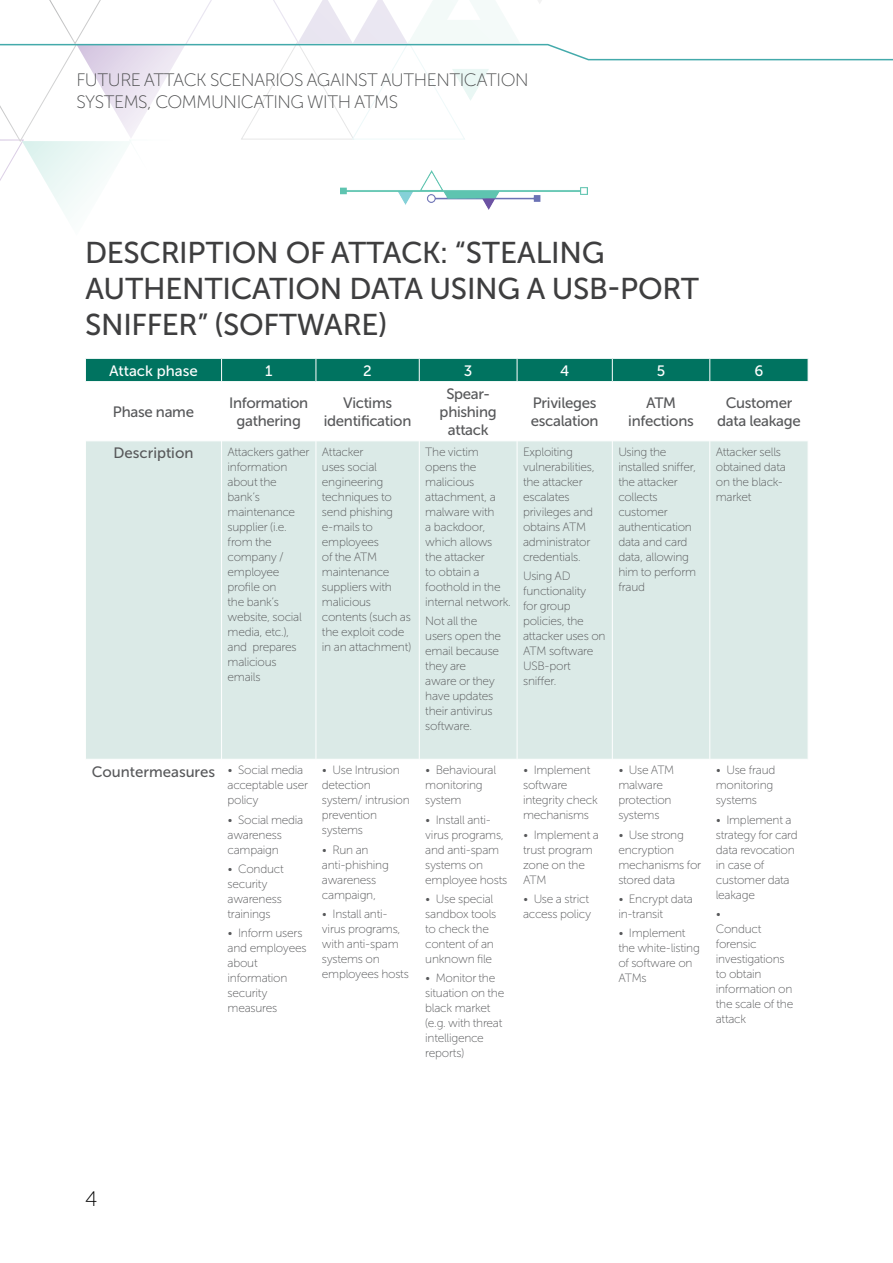
<style>
.page{position:relative;width:893px;height:1263px;background:#fff}
.page>*{position:absolute;margin:0;border:0;box-sizing:border-box;transform-origin:0 0}
.Header_1{font:30px/36px "Museo Sans Cyrl 500";letter-spacing:-.01em;color:#3e3e3f}
.t1{font:21px "Museo Sans 100";color:#000}
.t2{font:18px/21.6px "Museo Sans Cyrl 100";letter-spacing:-.025em;color:#4b4c4d}
.Cell{font:15px/18px "Museo Sans Cyrl 500";letter-spacing:-.02em;color:#57585a;text-align:center}
.Cell-2{font:15px "Museo Sans Cyrl 500";color:#57585a}
.Cell-3{font:15px "Museo Sans Cyrl 500";color:#fff}
.Cell-4{font:12px/15px "Museo Sans Cyrl 100";letter-spacing:-.02em;color:#57585a}
</style>
<div class="page">
<svg style="left:0;top:0;width:893px;height:216px"></svg>
<img style="left:340px;top:170px;width:248px;height:40px">
<div style="left:86px;top:442px;width:722px;height:317px;background:#dbeae7"></div>
<hr style="left:221px;top:441px;width:1px;height:318px;background:#fff">
<hr style="left:316px;top:441px;width:1px;height:318px;background:#fff">
<hr style="left:419px;top:441px;width:1px;height:318px;background:#fff">
<hr style="left:517px;top:441px;width:1px;height:318px;background:#fff">
<hr style="left:612px;top:441px;width:1px;height:318px;background:#fff">
<hr style="left:709px;top:441px;width:1px;height:318px;background:#fff">
<div style="left:85px;top:358px;width:724px;height:23px;background:#007360"></div>
<h3 class="t2" style="left:76px;top:69px;width:454px">FUTURE ATTACK SCENARIOS AGAINST AUTHENTICATION<br>SYSTEMS, COMMUNICATING WITH ATMS</h3>
<p class="Header_1" style="left:85px;top:235px;width:616px">DESCRIPTION OF ATTACK: “STEALING<br>AUTHENTICATION DATA USING A USB-PORT<br>SNIFFER” (SOFTWARE)</p>
<p class="Cell-3" style="left:109px;top:362px;width:90px">Attack phase</p>
<p class="Cell-3" style="left:265px;top:362px;width:9px">1</p>
<p class="Cell-3" style="left:363px;top:362px;width:10px">2</p>
<p class="Cell-3" style="left:464px;top:362px;width:10px">3</p>
<p class="Cell-3" style="left:560px;top:362px;width:11px">4</p>
<p class="Cell-3" style="left:657px;top:362px;width:10px">5</p>
<p class="Cell-3" style="left:754px;top:362px;width:10px">6</p>
<p class="Cell" style="left:113px;top:403px;width:83px">Phase name</p>
<p class="Cell" style="left:229px;top:394px;width:81px">Information gathering</p>
<p class="Cell" style="left:324px;top:394px;width:89px">Victims identification</p>
<p class="Cell" style="left:440px;top:385px;width:59px">Spear&shy;phishing attack</p>
<p class="Cell" style="left:531px;top:394px;width:69px;text-align:left">Privileges escalation</p>
<p class="Cell" style="left:628px;top:394px;width:67px">ATM infections</p>
<p class="Cell" style="left:717px;top:394px;width:85px">Customer data leakage</p>
<p class="Cell-2" style="left:114px;top:445px;width:81px">Description</p>
<p class="Cell-4" style="left:228px;top:444px;width:84px">Attackers gather information about the bank’s maintenance supplier (i.e. from the company / employee profile on<br>the bank’s website, social media, etc.), and prepares malicious emails</p>
<p class="Cell-4" style="left:322px;top:444px;width:91px">Attacker<br>uses social engineering techniques to send phishing e-mails to employees<br>of the ATM maintenance suppliers with malicious contents (such as the exploit code in an attachment)</p>
<p class="Cell-4" style="left:425px;top:444px;width:87px">The victim opens the malicious attachment, a malware with<br>a backdoor, which allows the attacker<br>to obtain a foothold in the internal network.</p>
<p class="Cell-4" style="left:523px;top:444px;width:73px">Exploiting vulnerabilities, the attacker escalates privileges and obtains ATM administrator credentials.</p>
<p class="Cell-4" style="left:523px;top:569px;width:84px">Using AD functionality<br>for group policies, the attacker uses on<br>ATM software<br>USB-port sniffer.</p>
<p class="Cell-4" style="left:618px;top:444px;width:79px">Using the installed sniffer, the attacker collects customer authentication data and card data, allowing him to perform fraud</p>
<p class="Cell-4" style="left:716px;top:444px;width:72px">Attacker sells obtained data on the black&shy;market</p>
<p class="Cell-4" style="left:425px;top:614px;width:77px">Not all the users open the email because they are<br>aware or they have updates their antivirus software.</p>
<p class="Cell-2" style="left:92px;top:763px;width:125px">Countermeasures</p>
<p class="Cell-4" style="left:228px;top:763px;width:82px">• Social media acceptable user policy</p>
<p class="Cell-4" style="left:228px;top:812px;width:77px">• Social media awareness campaign</p>
<p class="Cell-4" style="left:228px;top:861px;width:58px">• Conduct security awareness trainings</p>
<p class="Cell-4" style="left:228px;top:925px;width:81px">• Inform users and employees about information security measures</p>
<p class="Cell-4" style="left:322px;top:763px;width:89px">• Use Intrusion detection system/ intrusion prevention systems</p>
<p class="Cell-4" style="left:322px;top:842px;width:68px">• Run an anti-phishing awareness campaign,</p>
<p class="Cell-4" style="left:322px;top:906px;width:88px">• Install anti&shy;virus programs, with anti-spam systems on employees hosts</p>
<p class="Cell-4" style="left:425px;top:763px;width:72px">• Behavioural monitoring system</p>
<p class="Cell-4" style="left:425px;top:812px;width:83px">• Install anti&shy;virus programs, and anti-spam systems on employee hosts</p>
<p class="Cell-4" style="left:425px;top:891px;width:73px">• Use special sandbox tools to check the content of an unknown file</p>
<p class="Cell-4" style="left:425px;top:970px;width:81px">• Monitor the situation on the black market (e.g. with threat intelligence reports)</p>
<p class="Cell-4" style="left:523px;top:763px;width:76px">• Implement software integrity check mechanisms</p>
<p class="Cell-4" style="left:523px;top:827px;width:77px">• Implement a trust program zone on the<br>ATM</p>
<p class="Cell-4" style="left:523px;top:891px;width:70px">• Use a strict access policy</p>
<p class="Cell-4" style="left:618px;top:763px;width:57px">• Use ATM malware protection systems</p>
<p class="Cell-4" style="left:618px;top:827px;width:85px">• Use strong encryption mechanisms for stored data</p>
<p class="Cell-4" style="left:618px;top:891px;width:76px">• Encrypt data in-transit</p>
<p class="Cell-4" style="left:618px;top:925px;width:83px">• Implement the white-listing of software on<br>ATMs</p>
<p class="Cell-4" style="left:716px;top:763px;width:61px">• Use fraud monitoring systems</p>
<p class="Cell-4" style="left:716px;top:812px;width:83px">• Implement a strategy for card data revocation in case of customer data leakage</p>
<p class="Cell-4" style="left:716px;top:906px;width:79px">•<br>Conduct forensic investigations to obtain information on the scale of the attack</p>
<h2 class="t1" style="left:85px;top:1188px;width:14px">4</h2>
</div>
